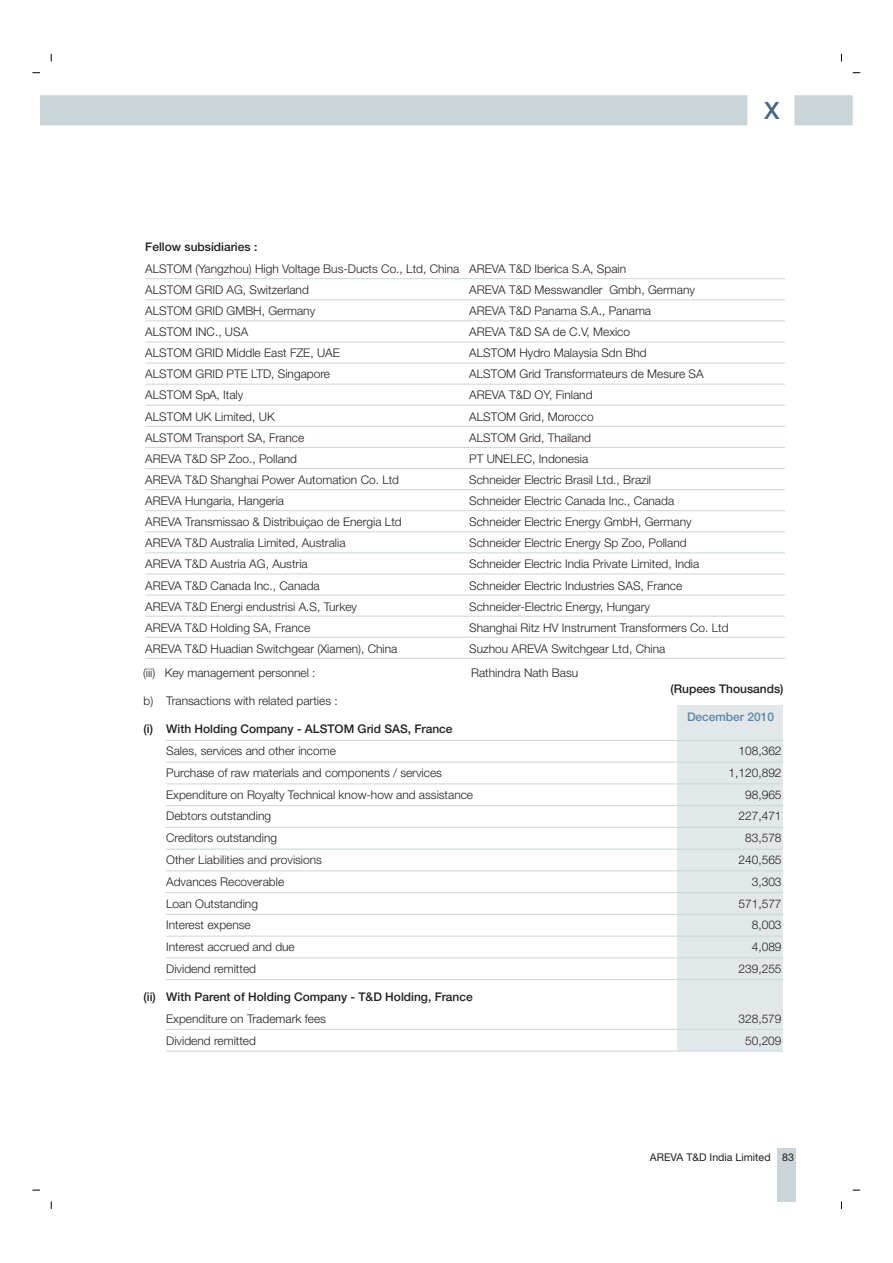
<style>
.page{position:relative;width:893px;height:1263px;background:#fff}
.page>*{position:absolute;margin:0;border:0;box-sizing:border-box;transform-origin:0 0}
.t1{font:500 23.85px "Helvetica Neue";color:#476886}
.t2{font:300 12px/21.1px "Helvetica Neue";color:#221e1f}
.t3{font:500 12px "Helvetica Neue";color:#221e1f}
.t4{font:500 12px "Helvetica Neue";color:#5d85a8}
.t5{font:10.65px "Helvetica Neue";color:#221e1f}
</style>
<div class="page">
<svg style="left:40px;top:95px;width:813px;height:30px;background:#ced7db"></svg>
<div style="left:777px;top:1148px;width:19px;height:53px;background:#cbd5d9"></div>
<div style="left:677px;top:705px;width:106px;height:346px;background:#e2e7e9"></div>
<hr style="left:145px;top:637px;width:640px;height:1px;background:#cbd5d9">
<hr style="left:145px;top:616px;width:640px;height:1px;background:#cbd5d9">
<hr style="left:145px;top:363px;width:640px;height:1px;background:#cbd5d9">
<hr style="left:145px;top:342px;width:640px;height:1px;background:#cbd5d9">
<hr style="left:145px;top:321px;width:640px;height:1px;background:#cbd5d9">
<hr style="left:145px;top:299px;width:640px;height:1px;background:#cbd5d9">
<hr style="left:145px;top:278px;width:640px;height:1px;background:#cbd5d9">
<hr style="left:145px;top:510px;width:640px;height:1px;background:#cbd5d9">
<hr style="left:145px;top:489px;width:640px;height:1px;background:#cbd5d9">
<hr style="left:145px;top:468px;width:640px;height:1px;background:#cbd5d9">
<hr style="left:145px;top:384px;width:640px;height:1px;background:#cbd5d9">
<hr style="left:145px;top:405px;width:640px;height:1px;background:#cbd5d9">
<hr style="left:145px;top:426px;width:640px;height:1px;background:#cbd5d9">
<hr style="left:145px;top:447px;width:640px;height:1px;background:#cbd5d9">
<hr style="left:145px;top:531px;width:640px;height:1px;background:#cbd5d9">
<hr style="left:145px;top:553px;width:640px;height:1px;background:#cbd5d9">
<hr style="left:145px;top:574px;width:640px;height:1px;background:#cbd5d9">
<hr style="left:145px;top:595px;width:640px;height:1px;background:#cbd5d9">
<hr style="left:145px;top:658px;width:640px;height:1px;background:#cbd5d9">
<hr style="left:166px;top:892px;width:617px;height:1px;background:#cbd5d9">
<hr style="left:166px;top:914px;width:617px;height:1px;background:#cbd5d9">
<hr style="left:166px;top:936px;width:617px;height:1px;background:#cbd5d9">
<hr style="left:166px;top:958px;width:617px;height:1px;background:#cbd5d9">
<hr style="left:166px;top:979px;width:617px;height:1px;background:#cbd5d9">
<hr style="left:166px;top:871px;width:617px;height:1px;background:#cbd5d9">
<hr style="left:166px;top:827px;width:617px;height:1px;background:#cbd5d9">
<hr style="left:166px;top:849px;width:617px;height:1px;background:#cbd5d9">
<hr style="left:166px;top:762px;width:617px;height:1px;background:#cbd5d9">
<hr style="left:166px;top:740px;width:617px;height:1px;background:#cbd5d9">
<hr style="left:166px;top:784px;width:617px;height:1px;background:#cbd5d9">
<hr style="left:166px;top:805px;width:617px;height:1px;background:#cbd5d9">
<hr style="left:166px;top:1029px;width:617px;height:1px;background:#cbd5d9">
<hr style="left:166px;top:1051px;width:617px;height:1px;background:#cbd5d9">
<h1 class="t1" style="left:764px;top:102px;width:17px">X</h1>
<p class="t3" style="left:145px;top:242px;width:114px">Fellow subsidiaries :</p>
<p class="t2" style="left:145px;top:259px;width:316px">ALSTOM (Yangzhou) High Voltage Bus-Ducts Co., Ltd, China<br>ALSTOM GRID AG, Switzerland<br>ALSTOM GRID GMBH, Germany<br>ALSTOM INC., USA<br>ALSTOM GRID Middle East FZE, UAE<br>ALSTOM GRID PTE LTD, Singapore</p>
<p class="t2" style="left:145px;top:407px;width:258px">ALSTOM UK Limited, UK<br>ALSTOM Transport SA, France<br>AREVA T&amp;D SP Zoo., Polland<br>AREVA T&amp;D Shanghai Power Automation Co. Ltd AREVA Hungaria, Hangeria<br>AREVA Transmissao &amp; Distribuiçao de Energia Ltd AREVA T&amp;D Australia Limited, Australia<br>AREVA T&amp;D Austria AG, Austria<br>AREVA T&amp;D Canada Inc., Canada<br>AREVA T&amp;D Energi endustrisi A.S, Turkey<br>AREVA T&amp;D Holding SA, France<br>AREVA T&amp;D Huadian Switchgear (Xiamen), China</p>
<p class="t2" style="left:145px;top:386px;width:100px">ALSTOM SpA, Italy</p>
<p class="t2" style="left:469px;top:259px;width:261px">AREVA T&amp;D Iberica S.A, Spain<br>AREVA T&amp;D Messwandler Gmbh, Germany AREVA T&amp;D Panama S.A., Panama<br>AREVA T&amp;D SA de C.V, Mexico<br>ALSTOM Hydro Malaysia Sdn Bhd<br>ALSTOM Grid Transformateurs de Mesure SA AREVA T&amp;D OY, Finland<br>ALSTOM Grid, Morocco<br>ALSTOM Grid, Thailand<br>PT UNELEC, Indonesia<br>Schneider Electric Brasil Ltd., Brazil<br>Schneider Electric Canada Inc., Canada Schneider Electric Energy GmbH, Germany Schneider Electric Energy Sp Zoo, Polland Schneider Electric India Private Limited, India Schneider Electric Industries SAS, France Schneider-Electric Energy, Hungary<br>Shanghai Ritz HV Instrument Transformers Co. Ltd Suzhou AREVA Switchgear Ltd, China</p>
<p class="t2" style="left:143px;top:663px;width:174px">(iii) Key management personnel :</p>
<p class="t2" style="left:471px;top:663px;width:109px">Rathindra Nath Basu</p>
<p class="t2" style="left:143px;top:691px;width:196px">b) Transactions with related parties :</p>
<p class="t3" style="left:143px;top:724px;width:311px">(i) With Holding Company - ALSTOM Grid SAS, France</p>
<p class="t2" style="left:166px;top:741px;width:171px">Sales, services and other income</p>
<p class="t2" style="left:738px;top:741px;width:45px">108,362</p>
<p class="t2" style="left:166px;top:763px;width:277px">Purchase of raw materials and components / services</p>
<p class="t2" style="left:728px;top:763px;width:55px">1,120,892</p>
<p class="t2" style="left:166px;top:785px;width:308px">Expenditure on Royalty Technical know-how and assistance</p>
<p class="t2" style="left:745px;top:785px;width:38px">98,965</p>
<p class="t2" style="left:166px;top:807px;width:106px">Debtors outstanding</p>
<p class="t2" style="left:738px;top:807px;width:45px">227,471</p>
<p class="t2" style="left:166px;top:828px;width:112px">Creditors outstanding</p>
<p class="t2" style="left:745px;top:828px;width:38px">83,578</p>
<p class="t2" style="left:166px;top:850px;width:157px">Other Liabilities and provisions</p>
<p class="t2" style="left:738px;top:850px;width:45px">240,565</p>
<p class="t2" style="left:166px;top:872px;width:119px">Advances Recoverable</p>
<p class="t2" style="left:752px;top:872px;width:31px">3,303</p>
<p class="t2" style="left:166px;top:894px;width:93px">Loan Outstanding</p>
<p class="t2" style="left:738px;top:894px;width:45px">571,577</p>
<p class="t2" style="left:166px;top:916px;width:86px">Interest expense</p>
<p class="t2" style="left:752px;top:916px;width:31px">8,003</p>
<p class="t2" style="left:166px;top:938px;width:130px">Interest accrued and due</p>
<p class="t2" style="left:752px;top:938px;width:31px">4,089</p>
<p class="t2" style="left:166px;top:959px;width:91px">Dividend remitted</p>
<p class="t2" style="left:738px;top:959px;width:45px">239,255</p>
<p class="t3" style="left:143px;top:992px;width:331px">(ii) With Parent of Holding Company - T&amp;D Holding, France</p>
<p class="t2" style="left:166px;top:1009px;width:161px">Expenditure on Trademark fees</p>
<p class="t2" style="left:738px;top:1009px;width:45px">328,579</p>
<p class="t2" style="left:166px;top:1031px;width:91px">Dividend remitted</p>
<p class="t2" style="left:745px;top:1031px;width:38px">50,209</p>
<p class="t3" style="left:670px;top:684px;width:115px">(Rupees Thousands)</p>
<p class="t4" style="left:687px;top:712px;width:88px">December 2010</p>
<p class="t5" style="left:650px;top:1153px;width:145px">AREVA T&amp;D India Limited 83</p>
</div>
